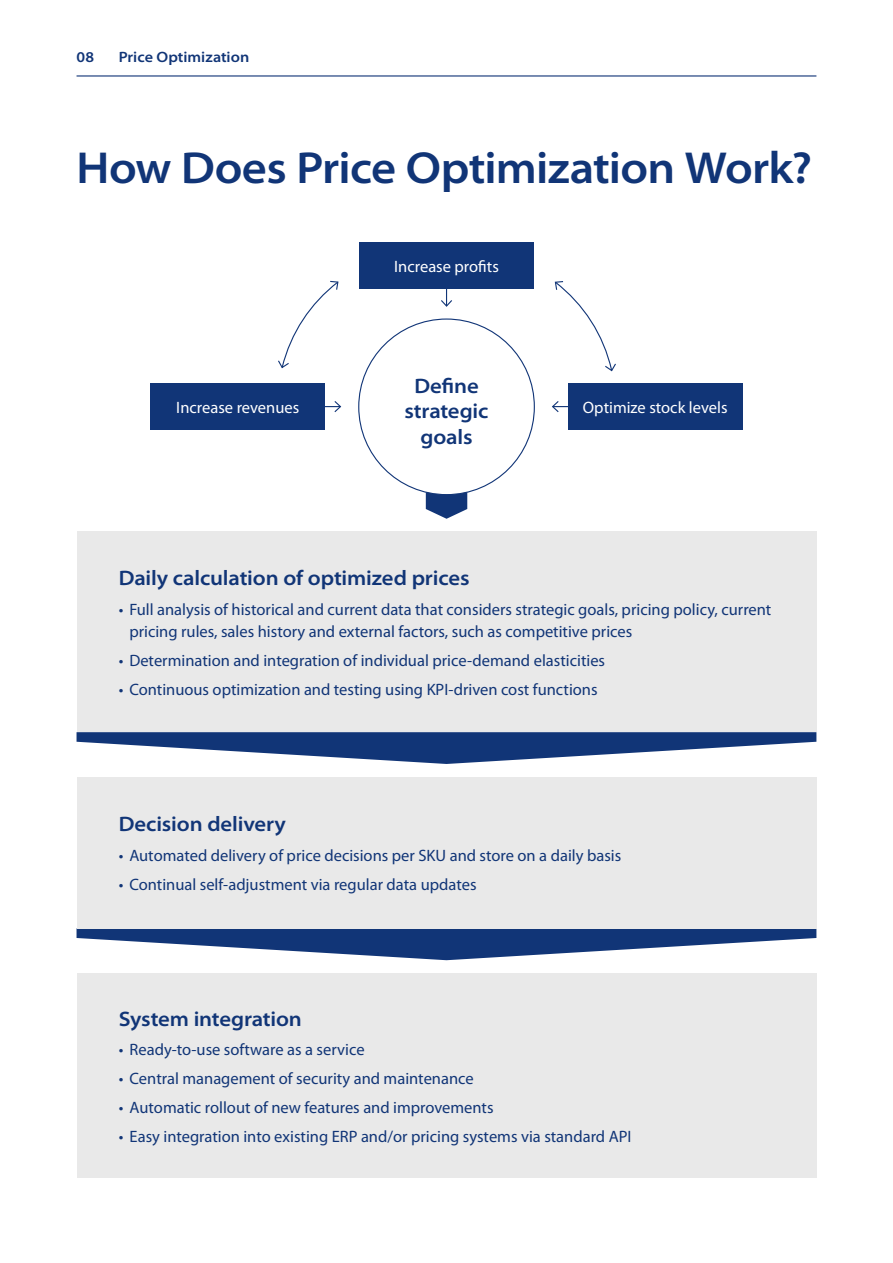
<style>
.page{position:relative;width:893px;height:1263px;background:#fff}
.page>*{position:absolute;margin:0;border:0;box-sizing:border-box;transform-origin:0 0}
.t1{font:600 semi-expanded 45px "Myriad Pro";letter-spacing:-.015em;color:#113577}
.t2{font:600 semi-expanded 21px/25.2px "Myriad Pro";letter-spacing:-.005em;color:#113577;text-align:center}
.t3{font:16.5px/22.5px "Myriad Pro";color:#113577}
.t4{font:16.5px "Myriad Pro";color:#fff}
.t5{font:600 semi-expanded 15px "Myriad Pro";color:#113577}
</style>
<div class="page">
<hr style="left:77px;top:75px;width:739px;height:2px;background:#113577">
<hr style="left:446px;top:276px;width:1px;height:30px;background:#113577">
<svg style="left:441px;top:299px;width:11px;height:8px"></svg>
<hr style="left:293px;top:406px;width:47px;height:1px;background:#113577">
<svg style="left:333px;top:401px;width:9px;height:12px"></svg>
<hr style="left:553px;top:406px;width:34px;height:1px;background:#113577">
<svg style="left:552px;top:401px;width:8px;height:12px"></svg>
<div style="left:77px;top:973px;width:739px;height:205px;background:#e9e9e9"></div>
<div style="left:77px;top:531px;width:739px;height:201px;background:#e9e9e9"></div>
<svg style="left:77px;top:732px;width:739px;height:32px"></svg>
<svg style="left:77px;top:928px;width:739px;height:32px"></svg>
<svg style="left:426px;top:493px;width:41px;height:26px"></svg>
<div style="left:359px;top:242px;width:175px;height:47px;background:#113577"></div>
<div style="left:568px;top:383px;width:174px;height:47px;background:#113577"></div>
<div style="left:151px;top:383px;width:174px;height:47px;background:#113577"></div>
<div style="left:77px;top:777px;width:739px;height:151px;background:#e9e9e9"></div>
<svg style="left:278px;top:280px;width:61px;height:89px"></svg>
<svg style="left:554px;top:281px;width:62px;height:91px"></svg>
<p class="t5" style="left:77px;top:49px;width:19px">08</p>
<p class="t5" style="left:119px;top:49px;width:132px">Price Optimization</p>
<h1 class="t1" style="left:77px;top:143px;width:737px">How Does Price Optimization Work?</h1>
<p class="t4" style="left:394px;top:256px;width:106px">Increase profits</p>
<p class="t2" style="left:404px;top:374px;width:86px">Define strategic goals</p>
<p class="t4" style="left:176px;top:397px;width:124px">Increase revenues</p>
<p class="t4" style="left:583px;top:397px;width:146px">Optimize stock levels</p>
<p class="t2" style="left:119px;top:566px;width:352px">Daily calculation of optimized prices</p>
<p class="t3" style="left:129px;top:598px;width:644px;text-indent:-11px">• Full analysis of historical and current data that considers strategic goals, pricing policy, current pricing rules, sales history and external factors, such as competitive prices</p>
<p class="t3" style="left:119px;top:649px;width:488px">• Determination and integration of individual price-demand elasticities</p>
<p class="t3" style="left:119px;top:678px;width:480px">• Continuous optimization and testing using KPI-driven cost functions</p>
<p class="t2" style="left:119px;top:812px;width:169px">Decision delivery</p>
<p class="t3" style="left:119px;top:844px;width:504px">• Automated delivery of price decisions per SKU and store on a daily basis</p>
<p class="t3" style="left:119px;top:873px;width:359px">• Continual self-adjustment via regular data updates</p>
<p class="t2" style="left:119px;top:1006px;width:184px">System integration</p>
<p class="t3" style="left:119px;top:1038px;width:247px">• Ready-to-use software as a service</p>
<p class="t3" style="left:119px;top:1067px;width:356px">• Central management of security and maintenance</p>
<p class="t3" style="left:119px;top:1096px;width:376px">• Automatic rollout of new features and improvements</p>
<p class="t3" style="left:119px;top:1125px;width:514px">• Easy integration into existing ERP and/or pricing systems via standard API</p>
</div>
